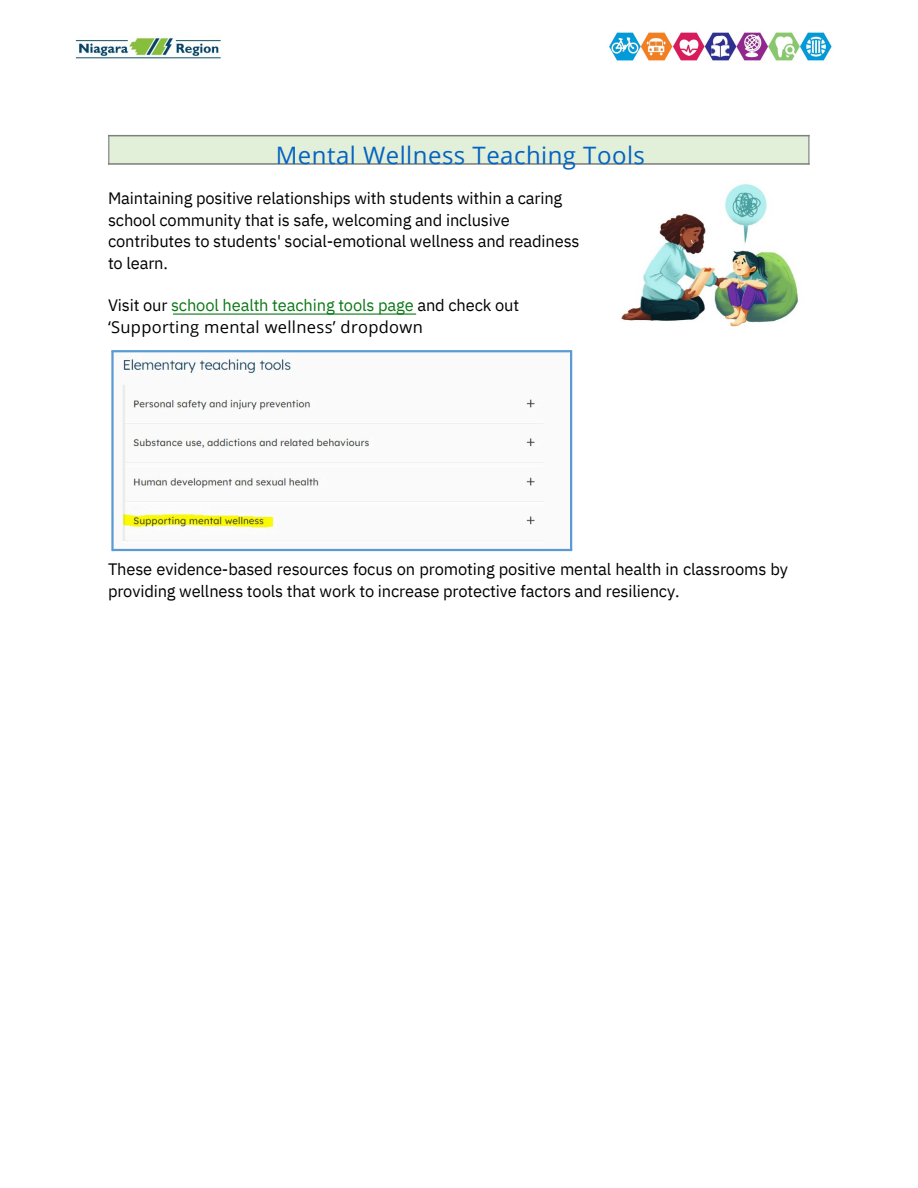
<style>
.page{position:relative;width:918px;height:1188px;background:#fff}
.page>*{position:absolute;margin:0;border:0;box-sizing:border-box;transform-origin:0 0}
.t1{font:24px "Open Sans";letter-spacing:.02em;color:#0563c1}
.t2{font:16.5px/21.3px "IBM Plex Sans";letter-spacing:-.01em;color:#000}
.t3{font:16.5px "IBM Plex Sans";letter-spacing:-.01em;color:#0b7815}
.t4{font:16.5px "Open Sans";letter-spacing:.02em;color:#000}
.s1{color:#000}
</style>
<div class="page">
<hr style="left:173px;top:314px;width:243px;height:1px;background:#0b7815">
<div style="left:108px;top:136px;width:701px;height:29px;background:#e2efd9"></div>
<hr style="left:108px;top:135px;width:1px;height:30px;background:#999">
<hr style="left:808px;top:135px;width:2px;height:30px;background:#999">
<hr style="left:108px;top:135px;width:702px;height:1px;background:#7f7f7f">
<hr style="left:108px;top:163px;width:702px;height:2px;background:#7f7f7f">
<img style="left:609px;top:32px;width:223px;height:29px">
<img style="left:621px;top:183px;width:177px;height:144px">
<img style="left:114px;top:352px;width:456px;height:197px">
<hr style="left:111px;top:350px;width:460px;height:2px;background:#5b9bd5">
<hr style="left:570px;top:350px;width:2px;height:200px;background:#5b9bd5">
<hr style="left:112px;top:549px;width:460px;height:2px;background:#5b9bd5">
<hr style="left:111px;top:351px;width:3px;height:200px;background:#5b9bd5">
<img style="left:75px;top:36px;width:147px;height:23px">
<p class="t1" style="left:276px;top:138px;width:371px">Mental Wellness Teaching Tools</p>
<p class="t2" style="left:108px;top:188px;width:473px">Maintaining positive relationships with students within a caring school community that is safe, welcoming and inclusive contributes to students' social-emotional wellness and readiness to learn.</p>
<p class="t3" style="left:108px;top:294px;width:413px"><span class="s1">Visit our</span> school health teaching tools page <span class="s1">and check out</span></p>
<p class="t4" style="left:108px;top:315px;width:316px">‘Supporting mental wellness’ dropdown</p>
<p class="t2" style="left:108px;top:559px;width:682px">These evidence-based resources focus on promoting positive mental health in classrooms by providing wellness tools that work to increase protective factors and resiliency.</p>
</div>
